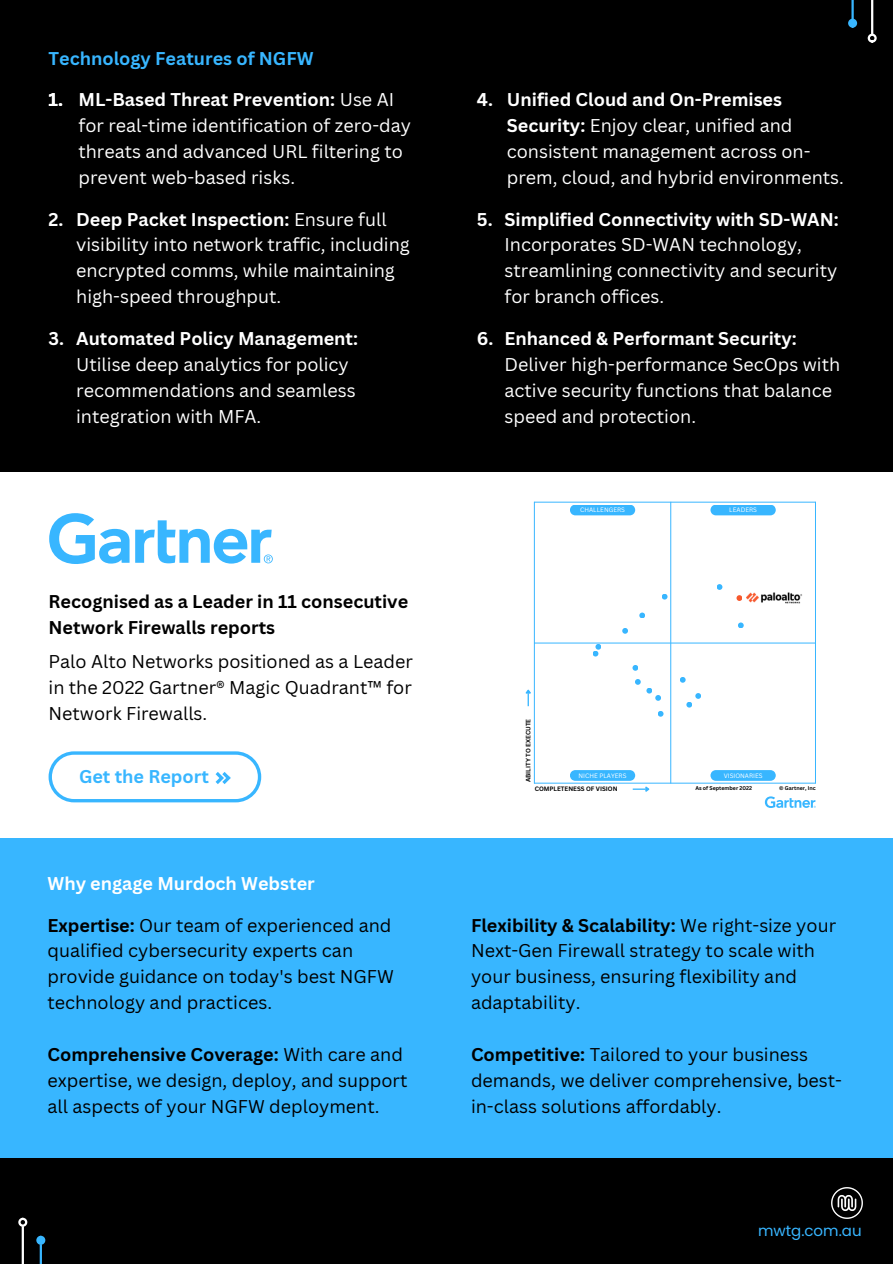
<style>
.page{position:relative;width:893px;height:1264px;background:#fff}
.page>*{position:absolute;margin:0;border:0;box-sizing:border-box;transform-origin:0 0}
.t1{font:18px/25.8px "Canva Sans";color:#fff}
.t2{font:18px/25.8px "Canva Sans";color:#000}
.t3{font:700 18px/25.8px "Canva Sans";color:#000}
.t4{font:700 18px "Canva Sans";color:#38b6ff}
.t5{font:700 18px "Canva Sans";color:#fff}
.t6{font:15px "Poppins";color:#38b6ff}
.t7{font:6.15px "Canva Sans";color:#fff}
.t8{font:700 6.15px "Canva Sans";color:#000}
.t9{font:700 5.25px "Canva Sans";color:#000}
.s1{font-weight:700}
</style>
<div class="page">
<div style="left:0;top:0;width:892px;height:1263px;background:#000"></div>
<svg style="left:851px;top:0;width:2px;height:19px"></svg>
<div style="left:849px;top:20px;width:6px;height:7px;background:#38b6ff;border-radius:50%"></div>
<div style="left:848px;top:19px;width:9px;height:9px;border:2px solid #38b6ff;border-radius:50%"></div>
<hr style="left:22px;top:1226px;width:2px;height:37px;background:#fff">
<div style="left:18px;top:1217px;width:9px;height:9px;border:2px solid #fff;border-radius:50%"></div>
<svg style="left:40px;top:1244px;width:2px;height:19px"></svg>
<div style="left:37px;top:1236px;width:7px;height:7px;background:#38b6ff;border-radius:50%"></div>
<div style="left:36px;top:1235px;width:9px;height:9px;border:2px solid #38b6ff;border-radius:50%"></div>
<img style="left:831px;top:1187px;width:31px;height:31px">
<hr style="left:871px;top:0;width:2px;height:34px;background:#fff">
<div style="left:867px;top:34px;width:9px;height:9px;border:2px solid #fff;border-radius:50%"></div>
<div style="left:0;top:838px;width:892px;height:319px;background:#38b6ff"></div>
<div style="left:0;top:472px;width:892px;height:366px;background:#fff"></div>
<svg style="left:49px;top:513px;width:224px;height:51px"></svg>
<svg style="left:49px;top:751px;width:212px;height:51px"></svg>
<svg style="left:658px;top:711px;width:5px;height:5px"></svg>
<svg style="left:622px;top:628px;width:6px;height:5px"></svg>
<svg style="left:736px;top:595px;width:6px;height:6px"></svg>
<img style="left:746px;top:592px;width:56px;height:12px">
<svg style="left:738px;top:622px;width:5px;height:6px"></svg>
<svg style="left:570px;top:505px;width:65px;height:10px"></svg>
<svg style="left:710px;top:505px;width:65px;height:10px"></svg>
<svg style="left:710px;top:770px;width:65px;height:10px"></svg>
<svg style="left:570px;top:770px;width:80px;height:22px"></svg>
<svg style="left:525px;top:689px;width:6px;height:17px"></svg>
<hr style="left:534px;top:642px;width:281px;height:1px;background:#38b6ff">
<hr style="left:670px;top:502px;width:1px;height:281px;background:#38b6ff">
<hr style="left:534px;top:502px;width:1px;height:281px;background:#38b6ff">
<hr style="left:815px;top:502px;width:1px;height:281px;background:#38b6ff">
<hr style="left:534px;top:782px;width:281px;height:1px;background:#38b6ff">
<hr style="left:534px;top:502px;width:281px;height:1px;background:#38b6ff">
<svg style="left:764px;top:796px;width:51px;height:12px"></svg>
<svg style="left:717px;top:584px;width:5px;height:6px"></svg>
<svg style="left:662px;top:594px;width:5px;height:5px"></svg>
<svg style="left:639px;top:612px;width:6px;height:6px"></svg>
<svg style="left:593px;top:644px;width:8px;height:12px"></svg>
<svg style="left:632px;top:665px;width:6px;height:5px"></svg>
<svg style="left:635px;top:679px;width:5px;height:5px"></svg>
<svg style="left:646px;top:688px;width:15px;height:12px"></svg>
<svg style="left:680px;top:677px;width:5px;height:5px"></svg>
<svg style="left:686px;top:693px;width:15px;height:14px"></svg>
<p class="t4" style="left:49px;top:46px;width:266px">Technology Features of NGFW</p>
<p class="t1" style="left:78px;top:86px;width:334px"><span class="s1">ML-Based Threat Prevention:</span> Use AI for real-time identification of zero-day threats and advanced URL filtering to prevent web-based risks.</p>
<p class="t5" style="left:49px;top:87px;width:16px">1.</p>
<p class="t5" style="left:49px;top:206px;width:16px">2.</p>
<p class="t1" style="left:76px;top:206px;width:335px"><span class="s1">Deep Packet Inspection:</span> Ensure full visibility into network traffic, including encrypted comms, while maintaining high-speed throughput.</p>
<p class="t5" style="left:49px;top:325px;width:17px">3.</p>
<p class="t1" style="left:76px;top:325px;width:283px"><span class="s1">Automated Policy Management:<br></span>Utilise deep analytics for policy recommendations and seamless integration with MFA.</p>
<p class="t3" style="left:49px;top:588px;width:361px">Recognised as a Leader in 11 consecutive<br>Network Firewalls reports</p>
<p class="t2" style="left:49px;top:648px;width:366px;text-align:justify">Palo Alto Networks positioned as a Leader in the 2022 Gartner® Magic Quadrant™ for Network Firewalls.</p>
<p class="t4" style="left:79px;top:763px;width:131px">Get the Report</p>
<p class="t5" style="left:47px;top:870px;width:269px">Why engage Murdoch Webster</p>
<p class="t2" style="left:47px;top:911px;width:348px"><span class="s1">Expertise:</span> Our team of experienced and qualified cybersecurity experts can provide guidance on today's best NGFW technology and practices.</p>
<p class="t2" style="left:47px;top:1041px;width:361px"><span class="s1">Comprehensive Coverage:</span> With care and expertise, we design, deploy, and support all aspects of your NGFW deployment.</p>
<p class="t5" style="left:477px;top:87px;width:18px">4.</p>
<p class="t1" style="left:507px;top:86px;width:338px"><span class="s1">Unified Cloud and On-Premises Security:</span> Enjoy clear, unified and consistent management across on&shy;prem, cloud, and hybrid environments.</p>
<p class="t5" style="left:477px;top:206px;width:17px">5.</p>
<p class="t1" style="left:504px;top:206px;width:336px"><span class="s1">Simplified Connectivity with SD-WAN:<br></span>Incorporates SD-WAN technology, streamlining connectivity and security for branch offices.</p>
<p class="t5" style="left:477px;top:325px;width:18px">6.</p>
<p class="t1" style="left:504px;top:325px;width:337px"><span class="s1">Enhanced &amp; Performant Security:<br></span>Deliver high-performance SecOps with active security functions that balance speed and protection.</p>
<p class="t7" style="left:580px;top:506px;width:46px">CHALLENGERS</p>
<p class="t7" style="left:729px;top:506px;width:29px">LEADERS</p>
<p class="t8" style="left:524px;top:782px;width:65px;rotate:-90deg">ABILITY TO EXECUTE</p>
<p class="t7" style="left:578px;top:771px;width:49px">NICHE PLAYERS</p>
<p class="t7" style="left:723px;top:771px;width:40px">VISIONARIES</p>
<p class="t8" style="left:534px;top:784px;width:84px">COMPLETENESS OF VISION</p>
<p class="t9" style="left:695px;top:784px;width:58px">As of September 2022</p>
<p class="t9" style="left:779px;top:784px;width:38px">© Gartner, Inc</p>
<p class="t2" style="left:471px;top:911px;width:366px"><span class="s1">Flexibility &amp; Scalability:</span> We right-size your Next-Gen Firewall strategy to scale with your business, ensuring flexibility and adaptability.</p>
<p class="t2" style="left:471px;top:1041px;width:372px"><span class="s1">Competitive:</span> Tailored to your business demands, we deliver comprehensive, best&shy;in-class solutions affordably.</p>
<p class="t6" style="left:758px;top:1220px;width:105px">mwtg.com.au</p>
</div>
